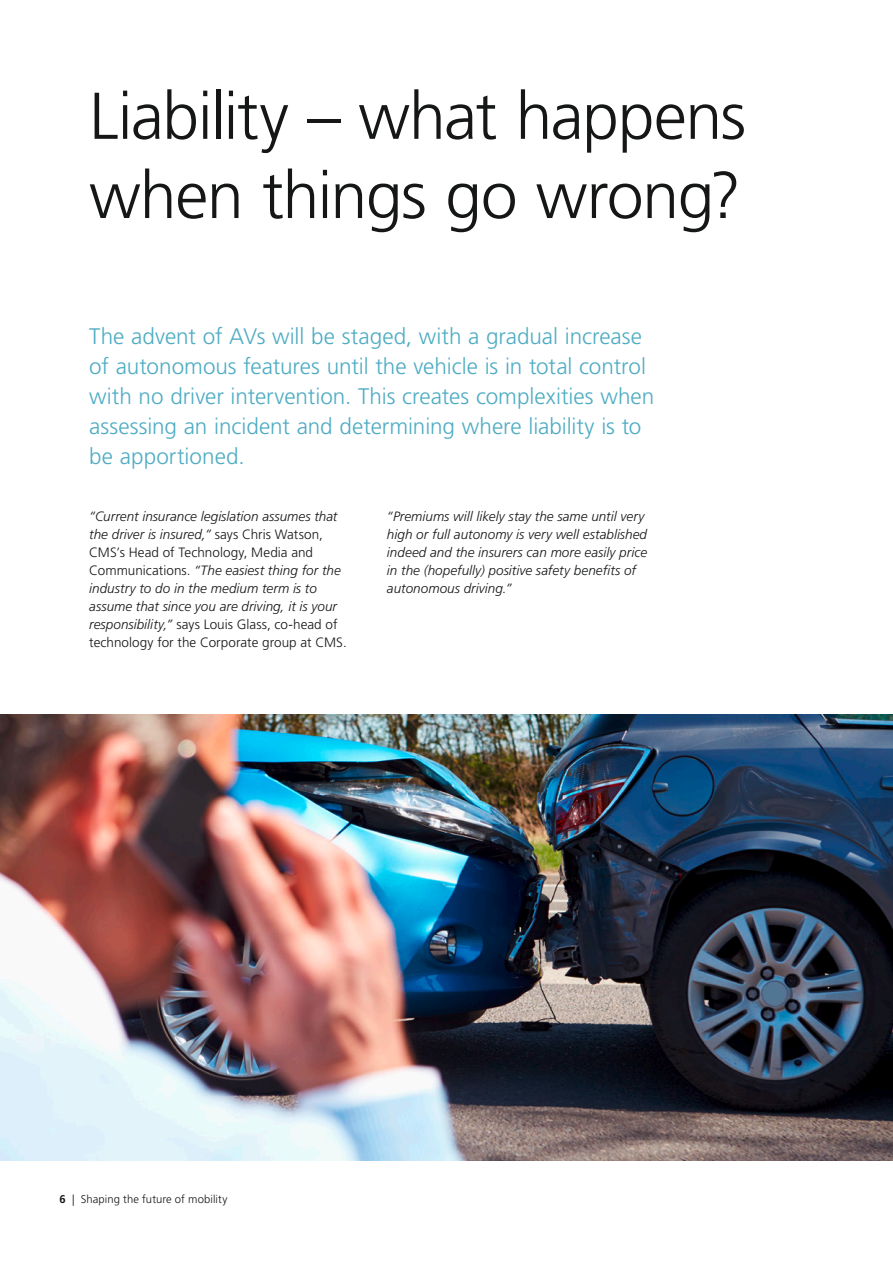
<style>
.page{position:relative;width:893px;height:1263px;background:#fff}
.page>*{position:absolute;margin:0;border:0;box-sizing:border-box;transform-origin:0 0}
.Head_6___44_52_8pt{font:300 66px/79.2px "Frutiger LT Pro";letter-spacing:-.02em;color:#151616}
.Intro_3___15_20pt{font:300 22.5px/30px "Frutiger LT Pro";color:#4eacc3}
.Copy___9_12pt___Ligh{font:italic 300 13.5px/18px "Frutiger LT Pro";color:#151616}
.t1{font:300 11.25px "Frutiger LT Pro";letter-spacing:.01em;color:#151616}
.s1{font-style:normal}
.s2{font-weight:700}
</style>
<div class="page">
<img style="left:0;top:714px;width:893px;height:447px">
<p class="Head_6___44_52_8pt" style="left:89px;top:77px;width:658px">Liability – what happens when things go wrong?</p>
<p class="Intro_3___15_20pt" style="left:89px;top:322px;width:566px">The advent of AVs will be staged, with a gradual increase of autonomous features until the vehicle is in total control with no driver intervention. This creates complexities when assessing an incident and determining where liability is to be apportioned.</p>
<p class="Copy___9_12pt___Ligh" style="left:89px;top:508px;width:259px">“Current insurance legislation assumes that the driver is insured,” <span class="s1">says Chris Watson, CMS’s Head of Technology, Media and Communications.</span> “The easiest thing for the industry to do in the medium term is to assume that since you are driving, it is your responsibility,” <span class="s1">says Louis Glass, co-head of technology for the Corporate group at CMS.</span></p>
<p class="Copy___9_12pt___Ligh" style="left:387px;top:508px;width:262px">“Premiums will likely stay the same until very high or full autonomy is very well established indeed and the insurers can more easily price in the (hopefully) positive safety benefits of autonomous driving.”</p>
<p class="t1" style="left:60px;top:1193px;width:169px"><span class="s2">6</span> | Shaping the future of mobility</p>
</div>
